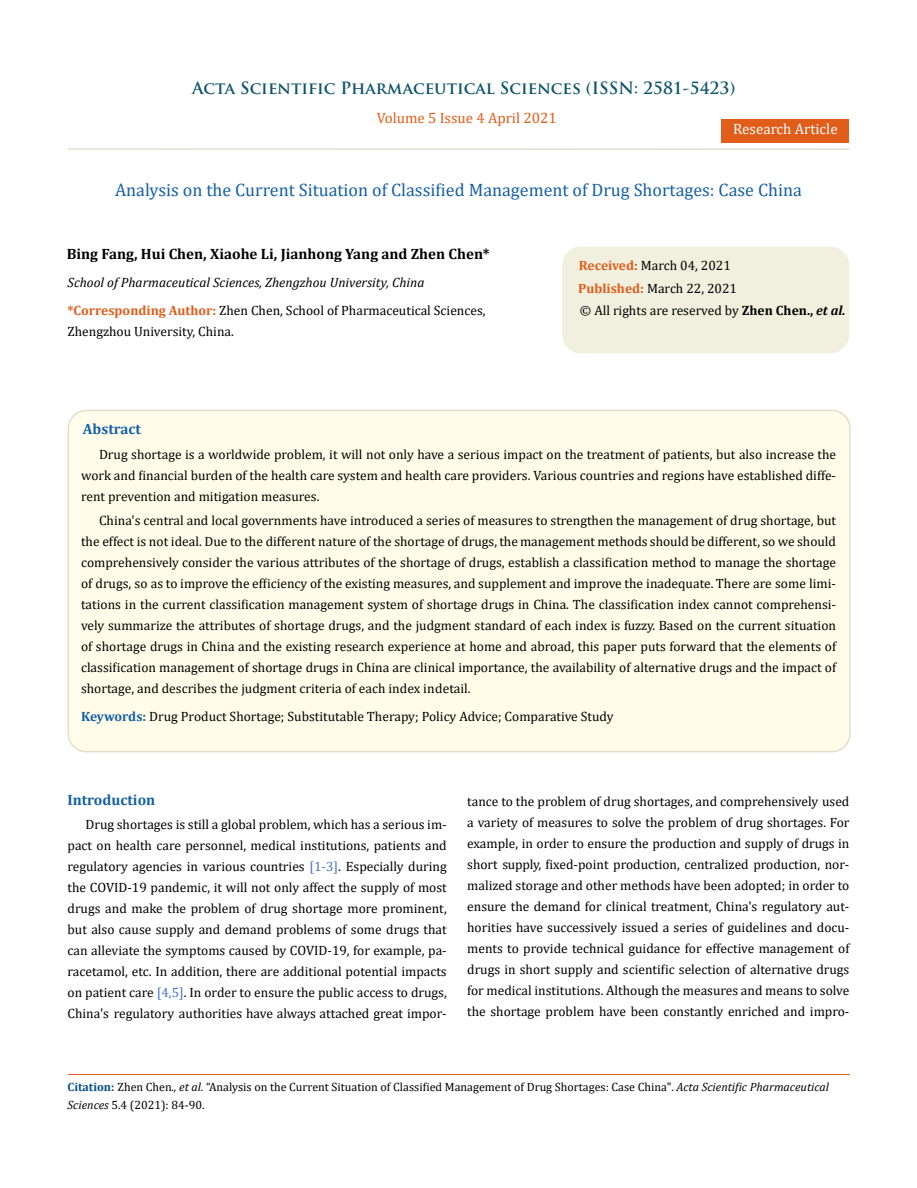
<style>
.page{position:relative;width:917px;height:1188px;background:#fff}
.page>*{position:absolute;margin:0;border:0;box-sizing:border-box;transform-origin:0 0}
.t1{font:18px "Cambria";color:#1560a6}
.t2{font:700 16.5px "Trajan Pro";color:#0e546a}
.t3{font:700 15px "Cambria";color:#000}
.t4{font:15px "Cambria";color:#e05d1a}
.t5{font:700 15px "Cambria";color:#1560a6}
.t6{font:15px "Cambria";color:#fff}
.t7{font:13.5px/21px "Cambria";color:#000;text-align:justify}
.t8{font:italic 13.5px/27.6px "Cambria";color:#000}
.t9{font:12px/18px "Cambria";color:#000}
.s1{font-weight:700;font-style:normal;color:#e05d1a}
.s2{font-style:normal}
.s3{font-weight:700;color:#e05d1a}
.s4{font-weight:700}
.s5{font-weight:700;font-style:italic}
.s6{font-weight:700;color:#1560a6}
.s7{color:#4472c4}
.s8{font-weight:700;color:#035089}
.s9{font-style:italic}
</style>
<div class="page">
<div style="left:721px;top:119px;width:128px;height:23px;background:#e05d1a"></div>
<div style="left:563px;top:247px;width:285px;height:106px;background:#f1f0de;border-radius:18px"></div>
<div style="left:562px;top:247px;width:287px;height:106px;border:2px solid #f1f0de;border-radius:18px"></div>
<div style="left:68px;top:410px;width:781px;height:342px;background:#fffde9;border-radius:18px"></div>
<div style="left:67px;top:410px;width:783px;height:342px;border:2px solid #e0dfcd;border-radius:18px"></div>
<hr style="left:68px;top:1075px;width:781px;height:1px;background:#e05d1a">
<hr style="left:67px;top:148px;width:782px;height:2px;background:#e0dfcd">
<p class="t2" style="left:192px;top:77px;width:545px">Acta Scientific Pharmaceutical Sciences (ISSN: 2581-5423)</p>
<p class="t4" style="left:376px;top:109px;width:182px">Volume 5 Issue 4 April 2021</p>
<p class="t6" style="left:733px;top:120px;width:106px">Research Article</p>
<h1 class="t1" style="left:115px;top:180px;width:688px">Analysis on the Current Situation of Classified Management of Drug Shortages: Case China</h1>
<p class="t3" style="left:67px;top:243px;width:424px">Bing Fang, Hui Chen, Xiaohe Li, Jianhong Yang and Zhen Chen*</p>
<p class="t8" style="left:67px;top:268px;width:419px">School of Pharmaceutical Sciences, Zhengzhou University, China <span class="s1">*Corresponding Author:</span> <span class="s2">Zhen Chen, School of Pharmaceutical Sciences,</span></p>
<p class="t7" style="left:67px;top:321px;width:168px">Zhengzhou University, China.</p>
<p class="t7" style="left:578px;top:254px;width:160px;line-height:23px"><span class="s3">Received:</span> March 04, 2021<br><span class="s3">Published:</span> March 22, 2021</p>
<p class="t7" style="left:580px;top:300px;width:267px">© All rights are reserved by <span class="s4">Zhen Chen.,</span> <span class="s5">et al.</span></p>
<p class="t5" style="left:83px;top:418px;width:60px">Abstract</p>
<p class="t7" style="left:81px;top:444px;width:756px;text-indent:18px">Drug shortage is a worldwide problem, it will not only have a serious impact on the treatment of patients, but also increase the work and financial burden of the health care system and health care providers. Various countries and regions have established diffe&shy;rent prevention and mitigation measures.</p>
<p class="t7" style="left:81px;top:510px;width:756px;text-indent:18px">China's central and local governments have introduced a series of measures to strengthen the management of drug shortage, but the effect is not ideal. Due to the different nature of the shortage of drugs, the management methods should be different, so we should comprehensively consider the various attributes of the shortage of drugs, establish a classification method to manage the shortage of drugs, so as to improve the efficiency of the existing measures, and supplement and improve the inadequate. There are some limi&shy;tations in the current classification management system of shortage drugs in China. The classification index cannot comprehensi&shy;vely summarize the attributes of shortage drugs, and the judgment standard of each index is fuzzy. Based on the current situation of shortage drugs in China and the existing research experience at home and abroad, this paper puts forward that the elements of classification management of shortage drugs in China are clinical importance, the availability of alternative drugs and the impact of shortage, and describes the judgment criteria of each index in detail.</p>
<p class="t7" style="left:81px;top:706px;width:534px"><span class="s6">Keywords:</span> Drug Product Shortage; Substitutable Therapy; Policy Advice; Comparative Study</p>
<p class="t5" style="left:67px;top:789px;width:89px">Introduction</p>
<p class="t7" style="left:67px;top:814px;width:381px;text-indent:18px">Drug shortages is still a global problem, which has a serious im&shy;pact on health care personnel, medical institutions, patients and regulatory agencies in various countries <span class="s7">[1-3]</span>. Especially during the COVID-19 pandemic, it will not only affect the supply of most drugs and make the problem of drug shortage more prominent, but also cause supply and demand problems of some drugs that can alleviate the symptoms caused by COVID-19, for example, pa&shy;racetamol, etc. In addition, there are additional potential impacts on patient care <span class="s7">[4,5]</span>. In order to ensure the public access to drugs, China's regulatory authorities have always attached great impor-</p>
<p class="t7" style="left:467px;top:791px;width:384px">tance to the problem of drug shortages, and comprehensively used a variety of measures to solve the problem of drug shortages. For example, in order to ensure the production and supply of drugs in short supply, fixed-point production, centralized production, nor&shy;malized storage and other methods have been adopted; in order to ensure the demand for clinical treatment, China's regulatory aut&shy;horities have successively issued a series of guidelines and docu&shy;ments to provide technical guidance for effective management of drugs in short supply and scientific selection of alternative drugs for medical institutions. Although the measures and means to solve the shortage problem have been constantly enriched and impro-</p>
<p class="t9" style="left:68px;top:1078px;width:763px"><span class="s8">Citation:</span> Zhen Chen<span class="s9">., et al.</span> “Analysis on the Current Situation of Classified Management of Drug Shortages: Case China". <span class="s9">Acta Scientific Pharmaceutical<br>Sciences</span> 5.4 (2021): 84-90.</p>
</div>
